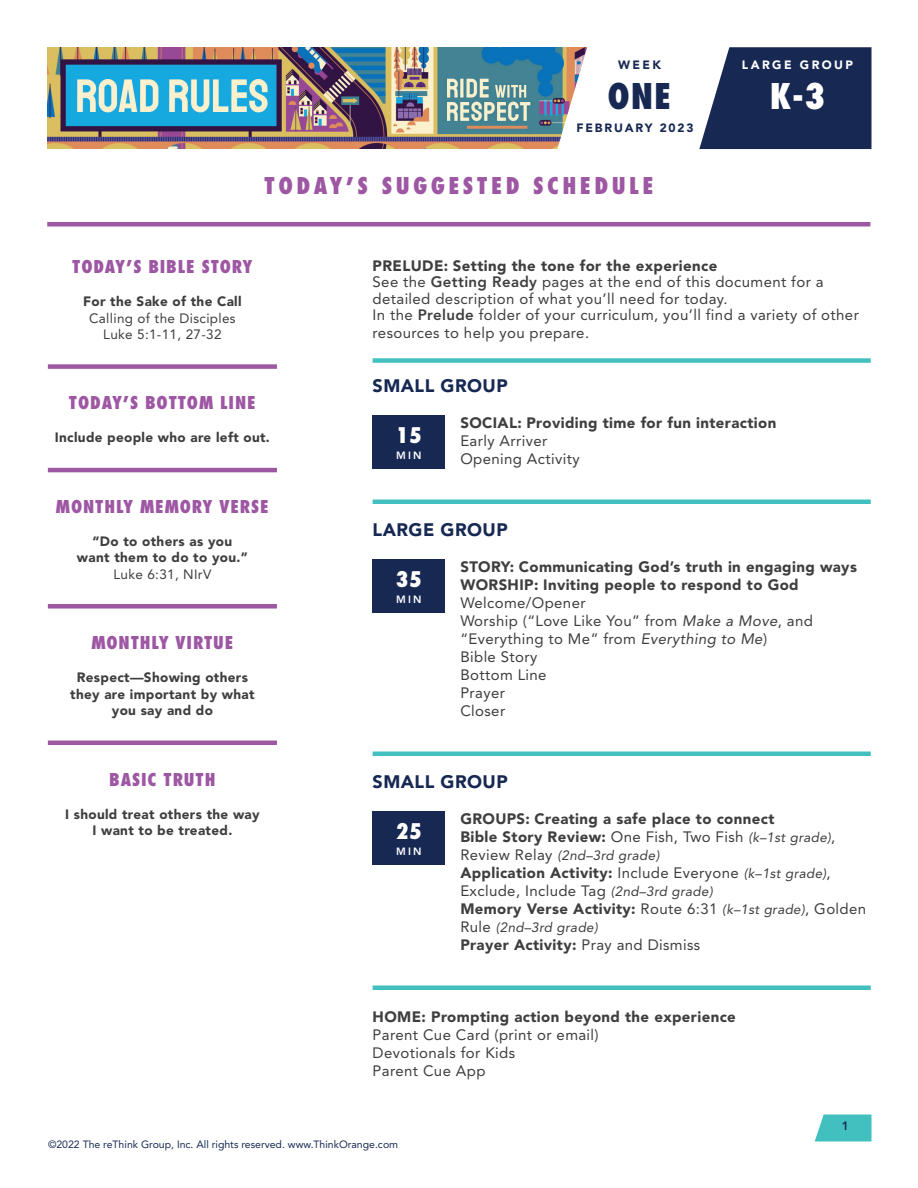
<style>
.page{position:relative;width:918px;height:1188px;background:#fff}
.page>*{position:absolute;margin:0;border:0;box-sizing:border-box;transform-origin:0 0}
.t1{font:800 condensed 34.5px "Futura Std";color:#172953}
.t2{font:800 condensed 34.5px "Futura Std";color:#fff}
.t3{font:800 condensed 22.5px "Futura Std";letter-spacing:.15em;color:#9d57a3}
.t4{font:800 condensed 21px "Futura Std";color:#fff}
.t5{font:900 18px "Avenir LT Std";letter-spacing:.025em;color:#172953}
.t6{font:800 condensed 17.25px "Futura Std";letter-spacing:.05em;color:#9d57a3}
.t7{font:15px/18px "Avenir LT Std";letter-spacing:.025em;color:#3e3e3f}
.t8{font:900 15px/18px "Avenir LT Std";letter-spacing:.025em;color:#3e3e3f}
.t9{font:900 13.5px/16.5px "Avenir LT Std";letter-spacing:.025em;color:#3e3e3f;text-align:center}
.t10{font:13.5px/16.2px "Avenir LT Std";letter-spacing:.025em;color:#3e3e3f;text-align:center}
.t11{font:italic 13.5px "Avenir LT Std";letter-spacing:.025em;color:#3e3e3f}
.t12{font:900 12px "Avenir LT Std";letter-spacing:.15em;color:#172953}
.t13{font:900 12px "Avenir LT Std";letter-spacing:.2em;color:#fff}
.t14{font:800 12px "Avenir LT Std";color:#172953}
.t15{font:10.5px "Avenir LT Std";color:#172953}
.t16{font:800 10.5px "Avenir LT Std";letter-spacing:.2em;color:#fff}
.s1{font-weight:900}
.s2{font-weight:800}
.s3{font-style:italic}
.s4{font-weight:400}
.s5{font-weight:400;font-style:italic;font-size:13.5px}
.s6{font-style:normal;font-size:15px}
.s7{font-style:italic;font-size:13.5px}
</style>
<div class="page">
<img style="left:47px;top:47px;width:510px;height:102px">
<svg style="left:815px;top:1114px;width:57px;height:28px;background:#57c7c6"></svg>
<svg style="left:557px;top:47px;width:315px;height:102px"></svg>
<div style="left:48px;top:364px;width:229px;height:5px;background:#9d57a3"></div>
<hr style="left:48px;top:468px;width:229px;height:4px;background:#9d57a3">
<div style="left:48px;top:604px;width:229px;height:5px;background:#9d57a3"></div>
<hr style="left:48px;top:741px;width:229px;height:4px;background:#9d57a3">
<hr style="left:47px;top:222px;width:823px;height:4px;background:#9d57a3">
<div style="left:373px;top:358px;width:498px;height:5px;background:#42c0bf"></div>
<hr style="left:373px;top:500px;width:498px;height:4px;background:#42c0bf">
<hr style="left:373px;top:752px;width:498px;height:4px;background:#42c0bf">
<hr style="left:373px;top:986px;width:498px;height:4px;background:#42c0bf">
<div style="left:373px;top:812px;width:72px;height:54px;background:#172953"></div>
<div style="left:373px;top:560px;width:72px;height:54px;background:#172953"></div>
<div style="left:373px;top:416px;width:72px;height:54px;background:#172953"></div>
<p class="t12" style="left:618px;top:58px;width:44px">WEEK</p>
<p class="t13" style="left:742px;top:58px;width:113px">LARGE GROUP</p>
<h1 class="t1" style="left:608px;top:75px;width:65px">ONE</h1>
<h1 class="t2" style="left:770px;top:75px;width:57px">K-3</h1>
<p class="t12" style="left:577px;top:121px;width:118px">FEBRUARY 2023</p>
<h2 class="t3" style="left:264px;top:171px;width:391px">TODAY’S SUGGESTED SCHEDULE</h2>
<p class="t6" style="left:72px;top:256px;width:182px">TODAY’S BIBLE STORY</p>
<p class="t9" style="left:83px;top:293px;width:160px">For the Sake of the Call</p>
<p class="t10" style="left:89px;top:310px;width:148px">Calling of the Disciples<br>Luke 5:1-11, 27-32</p>
<p class="t6" style="left:69px;top:392px;width:188px">TODAY’S BOTTOM LINE</p>
<p class="t9" style="left:55px;top:429px;width:217px">Include people who are left out.</p>
<p class="t6" style="left:56px;top:496px;width:214px">MONTHLY MEMORY VERSE</p>
<p class="t9" style="left:77px;top:533px;width:172px">“Do to others as you want them to do to you.”</p>
<p class="t10" style="left:114px;top:566px;width:99px">Luke 6:31, NIrV</p>
<p class="t6" style="left:91px;top:632px;width:143px">MONTHLY VIRTUE</p>
<p class="t9" style="left:70px;top:669px;width:186px">Respect—Showing others they are important by what you say and do</p>
<p class="t6" style="left:109px;top:768px;width:108px">BASIC TRUTH</p>
<p class="t9" style="left:65px;top:806px;width:196px">I should treat others the way<br>I want to be treated.</p>
<p class="t7" style="left:373px;top:257px;width:488px;line-height:16.5px"><span class="s1">PRELUDE: Setting the tone for the experience<br></span>See the <span class="s2">Getting Ready</span> pages at the end of this document for a detailed description of what you’ll need for today.<br>In the <span class="s2">Prelude</span> folder of your curriculum, you’ll find a variety of other</p>
<p class="t7" style="left:373px;top:324px;width:218px">resources to help you prepare.</p>
<p class="t5" style="left:373px;top:374px;width:137px">SMALL GROUP</p>
<p class="t8" style="left:460px;top:413px;width:317px">SOCIAL: Providing time for fun interaction</p>
<p class="t7" style="left:460px;top:431px;width:121px">Early Arriver<br>Opening Activity</p>
<h3 class="t4" style="left:396px;top:422px;width:27px">15</h3>
<p class="t16" style="left:396px;top:450px;width:27px">MIN</p>
<p class="t5" style="left:373px;top:518px;width:137px">LARGE GROUP</p>
<p class="t8" style="left:460px;top:557px;width:398px">STORY: Communicating God’s truth in engaging ways<br>WORSHIP: Inviting people to respond to God</p>
<p class="t7" style="left:460px;top:593px;width:354px">Welcome/Opener<br>Worship (“Love Like You” from <span class="s3">Make a Move</span>, and “Everything to Me” from <span class="s3">Everything to Me</span>)<br>Bible Story<br>Bottom Line<br>Prayer<br>Closer</p>
<h3 class="t4" style="left:396px;top:566px;width:27px">35</h3>
<p class="t16" style="left:396px;top:594px;width:27px">MIN</p>
<p class="t5" style="left:373px;top:770px;width:137px">SMALL GROUP</p>
<p class="t8" style="left:460px;top:809px;width:377px">GROUPS: Creating a safe place to connect<br>Bible Story Review: <span class="s4">One Fish, Two Fish</span> <span class="s5">(k–1st grade)</span><span class="s4">,</span></p>
<p class="t11" style="left:460px;top:847px;width:201px"><span class="s6">Review Relay</span> (2nd–3rd grade)</p>
<p class="t7" style="left:460px;top:863px;width:407px"><span class="s1">Application Activity:</span> Include Everyone <span class="s7">(k–1st grade)</span>,<br>Exclude, Include Tag <span class="s7">(2nd–3rd grade)<br></span><span class="s1">Memory Verse Activity:</span> Route 6:31 <span class="s7">(k–1st grade)</span>, Golden</p>
<p class="t11" style="left:460px;top:919px;width:139px"><span class="s6">Rule</span> (2nd–3rd grade)</p>
<p class="t8" style="left:460px;top:935px;width:241px">Prayer Activity: <span class="s4">Pray and Dismiss</span></p>
<h3 class="t4" style="left:396px;top:818px;width:27px">25</h3>
<p class="t16" style="left:396px;top:846px;width:27px">MIN</p>
<p class="t8" style="left:373px;top:1007px;width:365px">HOME: Prompting action beyond the experience</p>
<p class="t7" style="left:373px;top:1025px;width:228px">Parent Cue Card (print or email)<br>Devotionals for Kids<br>Parent Cue App</p>
<p class="t14" style="left:842px;top:1118px;width:9px">1</p>
<p class="t15" style="left:48px;top:1138px;width:352px">©2022 The reThink Group, Inc. All rights reserved. www.ThinkOrange.com</p>
</div>
